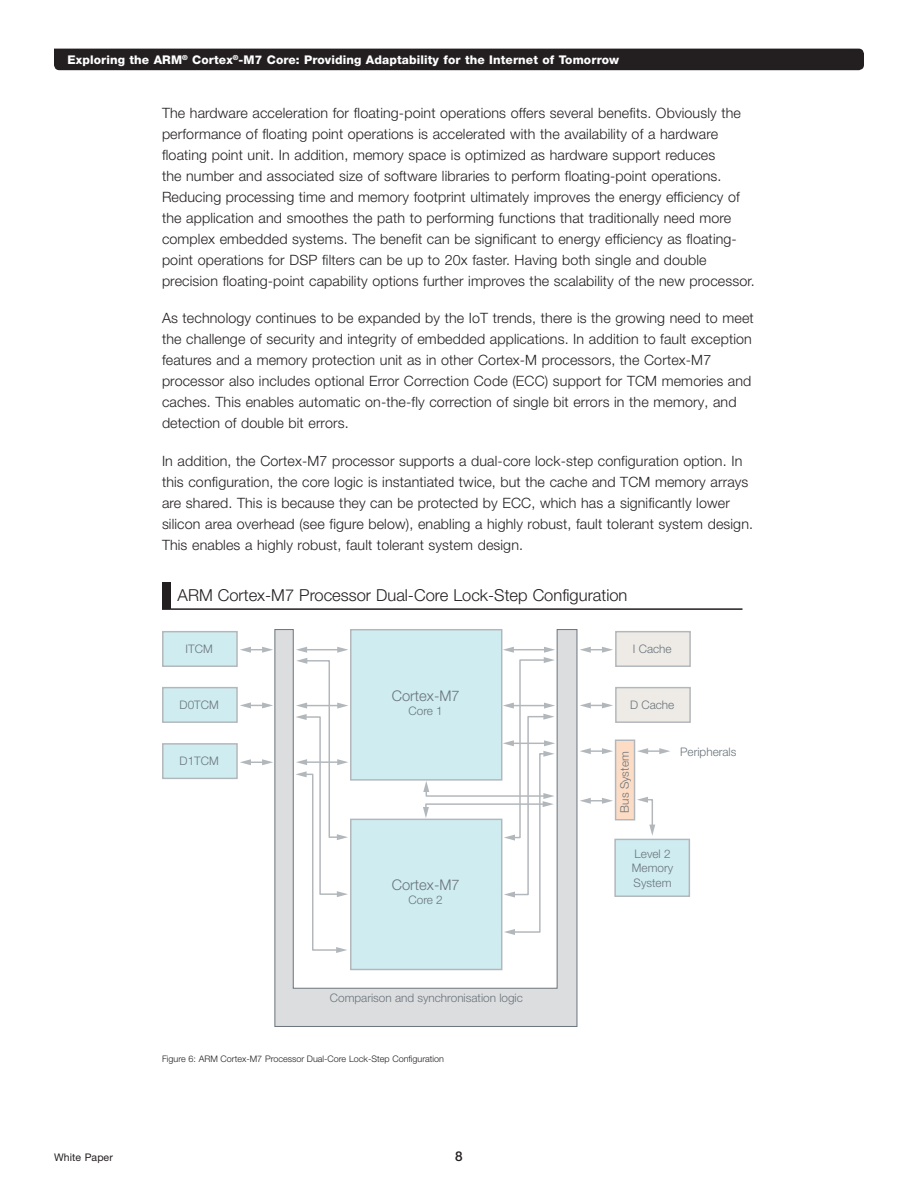
<style>
.page{position:relative;width:918px;height:1188px;background:#fff}
.page>*{position:absolute;margin:0;border:0;box-sizing:border-box;transform-origin:0 0}
._5_Diagram_table_Tit{font:300 16.5px "Helvetica Neue LT Pro";color:#231f20}
.t1{font:300 14.7px "Helvetica Neue";color:#6a747b}
._0_BodyCopy{font:300 14.25px/21px "Helvetica Neue LT Pro";letter-spacing:.01em;color:#231f20}
.t2{font:500 13.5px "Helvetica Neue LT Pro";color:#231f20}
.t3{font:800 12px "Helvetica Neue LT Pro";letter-spacing:.01em;color:#fff}
.t4{font:300 11.7px/14.1px "Helvetica Neue";color:#6a747b}
.t5{font:10.5px "Helvetica Neue LT Pro";letter-spacing:.01em;color:#231f20}
._5_Diagram_table_Tit-2{font:300 9px "Helvetica Neue LT Pro";color:#231f20}
</style>
<div class="page">
<div style="left:54px;top:49px;width:810px;height:21px;background:#231f20"></div>
<svg style="left:275px;top:629px;width:302px;height:398px"></svg>
<div style="left:350px;top:819px;width:152px;height:151px;background:#cfecf1;border:1px solid #b2b7bb"></div>
<div style="left:163px;top:744px;width:74px;height:34px;background:#cfecf1"></div>
<div style="left:162px;top:743px;width:76px;height:36px;border:1px solid #b2b7bb"></div>
<div style="left:163px;top:688px;width:74px;height:34px;background:#cfecf1"></div>
<div style="left:162px;top:687px;width:76px;height:36px;border:1px solid #b2b7bb"></div>
<div style="left:163px;top:632px;width:74px;height:34px;background:#cfecf1"></div>
<div style="left:162px;top:631px;width:76px;height:36px;border:1px solid #b2b7bb"></div>
<svg style="left:240px;top:759px;width:33px;height:6px"></svg>
<svg style="left:240px;top:702px;width:33px;height:6px"></svg>
<svg style="left:240px;top:647px;width:33px;height:6px"></svg>
<div style="left:615px;top:687px;width:76px;height:36px;background:#eeebe7;border:1px solid #b2b7bb"></div>
<div style="left:615px;top:740px;width:20px;height:80px;background:#fddcc5;border:1px solid #b2b7bb"></div>
<div style="left:614px;top:839px;width:76px;height:58px;background:#cfecf1;border:1px solid #b2b7bb"></div>
<div style="left:351px;top:630px;width:151px;height:150px;background:#cfecf1"></div>
<div style="left:350px;top:629px;width:152px;height:152px;border:1px solid #b2b7bb"></div>
<div style="left:615px;top:631px;width:76px;height:36px;background:#eeebe7;border:1px solid #b2b7bb"></div>
<svg style="left:580px;top:702px;width:33px;height:6px"></svg>
<svg style="left:580px;top:647px;width:33px;height:6px"></svg>
<svg style="left:580px;top:748px;width:33px;height:6px"></svg>
<svg style="left:580px;top:798px;width:33px;height:6px"></svg>
<svg style="left:637px;top:748px;width:33px;height:6px"></svg>
<svg style="left:295px;top:647px;width:53px;height:306px"></svg>
<svg style="left:423px;top:647px;width:132px;height:288px"></svg>
<svg style="left:637px;top:797px;width:18px;height:39px"></svg>
<div style="left:162px;top:582px;width:8px;height:27px;background:#231f20"></div>
<hr style="left:170px;top:608px;width:573px;height:2px;background:#231f20">
<p class="t3" style="left:68px;top:52px;width:553px">Exploring the ARM<sup>®</sup> Cortex<sup>®</sup>-M7 Core: Providing Adaptability for the Internet of Tomorrow</p>
<p class="_0_BodyCopy" style="left:162px;top:102px;width:594px">The hardware acceleration for floating-point operations offers several benefits. Obviously the performance of floating point operations is accelerated with the availability of a hardware floating point unit. In addition, memory space is optimized as hardware support reduces<br>the number and associated size of software libraries to perform floating-point operations.<br>Reducing processing time and memory footprint ultimately improves the energy efficiency of the application and smoothes the path to performing functions that traditionally need more complex embedded systems. The benefit can be significant to energy efficiency as floating&shy;point operations for DSP filters can be up to 20x faster. Having both single and double precision floating-point capability options further improves the scalability of the new processor.</p>
<p class="_0_BodyCopy" style="left:162px;top:308px;width:593px">As technology continues to be expanded by the IoT trends, there is the growing need to meet the challenge of security and integrity of embedded applications. In addition to fault exception features and a memory protection unit as in other Cortex-M processors, the Cortex-M7 processor also includes optional Error Correction Code (ECC) support for TCM memories and caches. This enables automatic on-the-fly correction of single bit errors in the memory, and detection of double bit errors.</p>
<p class="_0_BodyCopy" style="left:162px;top:450px;width:593px">In addition, the Cortex-M7 processor supports a dual-core lock-step configuration option. In this configuration, the core logic is instantiated twice, but the cache and TCM memory arrays are shared. This is because they can be protected by ECC, which has a significantly lower silicon area overhead (see figure below), enabling a highly robust, fault tolerant system design.<br>This enables a highly robust, fault tolerant system design.</p>
<p class="_5_Diagram_table_Tit" style="left:178px;top:585px;width:451px">ARM Cortex-M7 Processor Dual-Core Lock-Step Configuration</p>
<p class="t5" style="left:54px;top:1151px;width:60px">White Paper</p>
<p class="t4" style="left:186px;top:641px;width:29px">ITCM</p>
<p class="t4" style="left:180px;top:697px;width:41px">D0TCM</p>
<p class="t4" style="left:180px;top:753px;width:41px">D1TCM</p>
<p class="t1" style="left:392px;top:683px;width:69px">Cortex-M7</p>
<p class="t4" style="left:409px;top:703px;width:36px">Core 1</p>
<p class="t1" style="left:392px;top:873px;width:69px">Cortex-M7</p>
<p class="t4" style="left:409px;top:892px;width:36px">Core 2</p>
<p class="t4" style="left:330px;top:990px;width:194px">Comparison and synchronisation logic</p>
<p class="_5_Diagram_table_Tit-2" style="left:162px;top:1053px;width:284px">Figure 6: ARM Cortex-M7 Processor Dual-Core Lock-Step Configuration</p>
<p class="t2" style="left:455px;top:1148px;width:9px">8</p>
<p class="t4" style="left:633px;top:641px;width:40px">I Cache</p>
<p class="t4" style="left:630px;top:697px;width:46px">D Cache</p>
<p class="t4" style="left:617px;top:813px;width:62px;rotate:-90deg">Bus System</p>
<p class="t4" style="left:680px;top:744px;width:58px">Peripherals</p>
<p class="t4" style="left:632px;top:846px;width:43px">Level 2<br>Memory<br>System</p>
</div>
